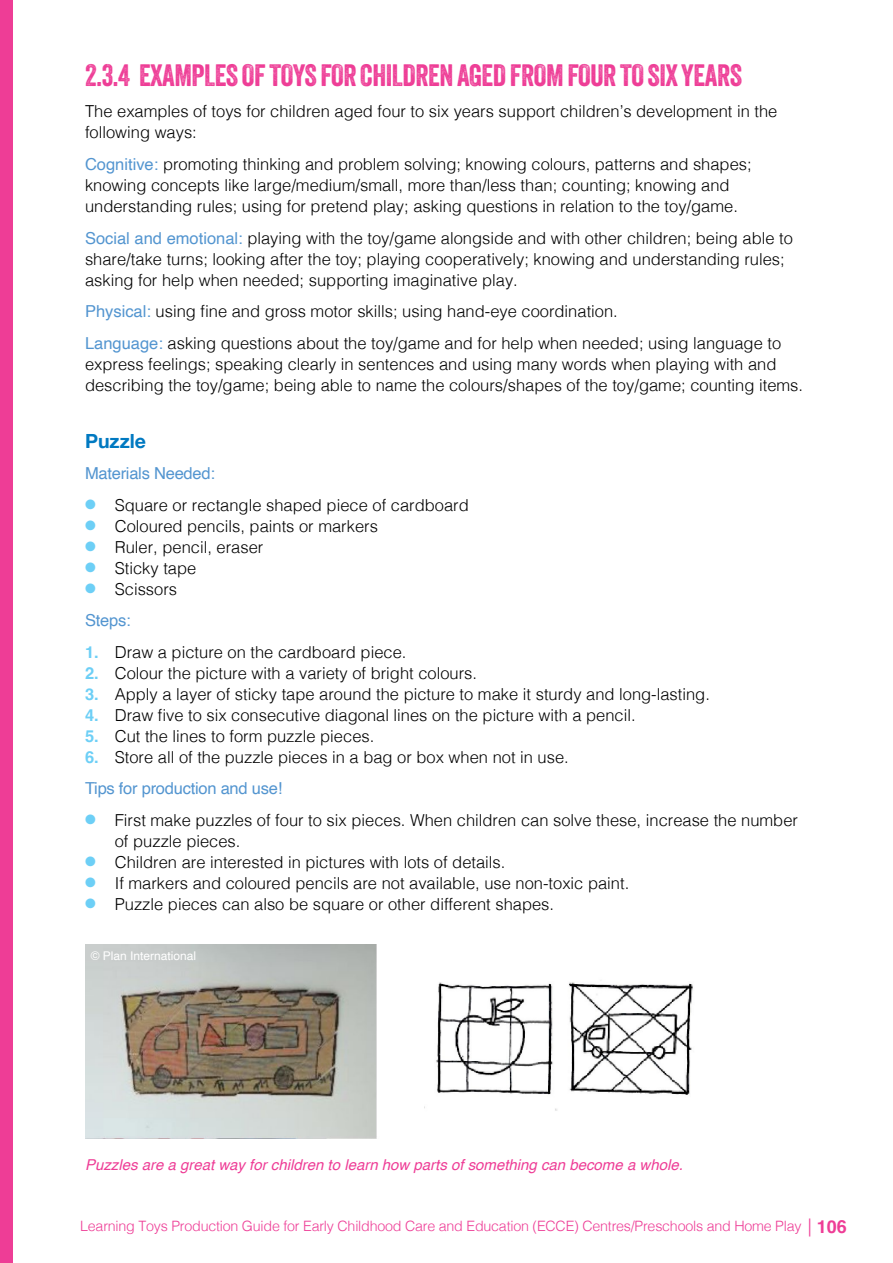
<style>
.page{position:relative;width:893px;height:1263px;background:#fff}
.page>*{position:absolute;margin:0;border:0;box-sizing:border-box;transform-origin:0 0}
._2024_-_heading_4_-_blue_veneer{font:30px "Veneer";letter-spacing:-.015em;color:#ee3d96}
.heading_4{font:700 19.5px "Helvetica Neue";color:#0079c1}
.body_text{font:300 16.5px/21px "Helvetica";color:#000}
._2024_Heading_5_-_70__blue{font:16.5px "Helvetica";letter-spacing:-.015em;color:#5395d0}
.picture_captions{font:italic 15px "Helvetica";color:#ee3d96}
.t1{font:300 14.25px "Helvetica";letter-spacing:-.015em;color:#ee3d96}
.table_numbered{font:12px "Helvetica";color:#fff}
.s1{font-weight:400;color:#5395d0}
.s2{color:#6dcff6}
.s3{font-weight:700;color:#6dcff6}
.s4{font-size:18px}
.s5{font-weight:700;font-size:18px}
</style>
<div class="page">
<div style="left:0;top:0;width:13px;height:1263px;background:#ee3d96"></div>
<img style="left:85px;top:945px;width:292px;height:194px">
<img style="left:436px;top:980px;width:257px;height:131px">
<p class="_2024_-_heading_4_-_blue_veneer" style="left:85px;top:57px;width:659px">2.3.4 EXAMPLES OF TOYS FOR CHILDREN AGED FROM FOUR TO SIX YEARS</p>
<p class="body_text" style="left:85px;top:100px;width:694px">The examples of toys for children aged four to six years support children’s development in the following ways:</p>
<p class="body_text" style="left:85px;top:152px;width:668px"><span class="s1">Cognitive:</span> promoting thinking and problem solving; knowing colours, patterns and shapes; knowing concepts like large/medium/small, more than/less than; counting; knowing and understanding rules; using for pretend play; asking questions in relation to the toy/game.</p>
<p class="body_text" style="left:85px;top:226px;width:709px"><span class="s1">Social and emotional:</span> playing with the toy/game alongside and with other children; being able to share/take turns; looking after the toy; playing cooperatively; knowing and understanding rules; asking for help when needed; supporting imaginative play.</p>
<p class="body_text" style="left:85px;top:299px;width:534px"><span class="s1">Physical:</span> using fine and gross motor skills; using hand-eye coordination.</p>
<p class="body_text" style="left:85px;top:331px;width:720px"><span class="s1">Language:</span> asking questions about the toy/game and for help when needed; using language to express feelings; speaking clearly in sentences and using many words when playing with and describing the toy/game; being able to name the colours/shapes of the toy/game; counting items.</p>
<p class="heading_4" style="left:85px;top:425px;width:63px">Puzzle</p>
<p class="_2024_Heading_5_-_70__blue" style="left:85px;top:460px;width:131px">Materials Needed:</p>
<p class="body_text" style="left:85px;top:493px;width:385px"><span class="s2">●</span> Square or rectangle shaped piece of cardboard</p>
<p class="body_text" style="left:85px;top:514px;width:294px"><span class="s2">●</span> Coloured pencils, paints or markers</p>
<p class="body_text" style="left:85px;top:535px;width:180px"><span class="s2">●</span> Ruler, pencil, eraser</p>
<p class="body_text" style="left:85px;top:556px;width:113px"><span class="s2">●</span> Sticky tape</p>
<p class="body_text" style="left:85px;top:577px;width:94px"><span class="s2">●</span> Scissors</p>
<p class="_2024_Heading_5_-_70__blue" style="left:85px;top:607px;width:47px">Steps:</p>
<p class="body_text" style="left:85px;top:640px;width:323px"><span class="s3">1.</span> Draw a picture on the cardboard piece.</p>
<p class="body_text" style="left:85px;top:661px;width:393px"><span class="s3">2.</span> Colour the picture with a variety of bright colours.</p>
<p class="body_text" style="left:85px;top:682px;width:626px"><span class="s3">3.</span> Apply a layer of sticky tape around the picture to make it sturdy and long-lasting.</p>
<p class="body_text" style="left:85px;top:703px;width:552px"><span class="s3">4.</span> Draw five to six consecutive diagonal lines on the picture with a pencil.</p>
<p class="body_text" style="left:85px;top:724px;width:291px"><span class="s3">5.</span> Cut the lines to form puzzle pieces.</p>
<p class="body_text" style="left:85px;top:745px;width:485px"><span class="s3">6.</span> Store all of the puzzle pieces in a bag or box when not in use.</p>
<p class="_2024_Heading_5_-_70__blue" style="left:85px;top:775px;width:199px">Tips for production and use!</p>
<p class="body_text" style="left:115px;top:808px;width:685px;text-indent:-30px"><span class="s2">●</span> First make puzzles of four to six pieces. When children can solve these, increase the number of puzzle pieces.</p>
<p class="body_text" style="left:85px;top:850px;width:422px"><span class="s2">●</span> Children are interested in pictures with lots of details.</p>
<p class="body_text" style="left:85px;top:871px;width:546px"><span class="s2">●</span> If markers and coloured pencils are not available, use non-toxic paint.</p>
<p class="body_text" style="left:85px;top:892px;width:471px"><span class="s2">●</span> Puzzle pieces can also be square or other different shapes.</p>
<p class="table_numbered" style="left:91px;top:947px;width:107px">© Plan International</p>
<p class="picture_captions" style="left:85px;top:1153px;width:599px">Puzzles are a great way for children to learn how parts of something can become a whole.</p>
<p class="t1" style="left:80px;top:1213px;width:768px">Learning Toys Production Guide for Early Childhood Care and Education (ECCE) Centres/Preschools and Home Play <span class="s4">|</span> <span class="s5">106</span></p>
</div>
